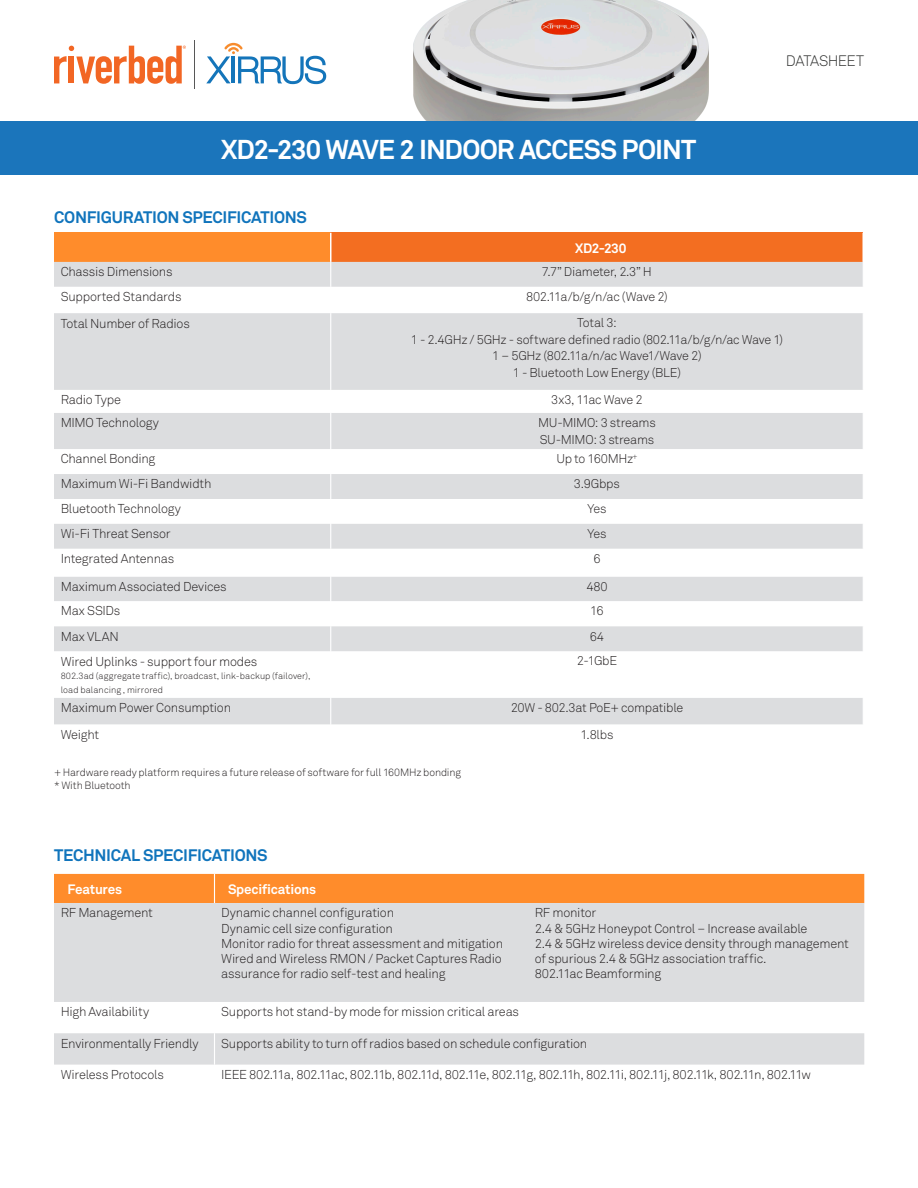
<style>
.page{position:relative;width:918px;height:1188px;background:#fff}
.page>*{position:absolute;margin:0;border:0;box-sizing:border-box;transform-origin:0 0}
._00_Doc_Title{font:700 27px "Akkurat Pro";letter-spacing:-.035em;color:#fff}
._01_TB_Body_Head_1{font:700 16.5px "Akkurat Pro";letter-spacing:-.02em;color:#1074bc}
.t1{font:300 15px "Akkurat Pro";letter-spacing:-.035em;color:#323332}
._02_TB_Table_Header{font:700 13.5px "Akkurat Pro";letter-spacing:-.015em;color:#fff}
._02_TB_Table_L{font:300 12.75px/15.1px "Akkurat Pro";letter-spacing:-.02em;color:#231f20;text-align:justify}
._02_TB_Table_C{font:300 12.6px "Akkurat Pro";letter-spacing:-.02em;color:#231f20}
._01_Table_Note{font:300 10.5px "Akkurat Pro";letter-spacing:-.01em;color:#231f20}
._02_TB_Table_L-2{font:300 9px/13.5px "Akkurat Pro";letter-spacing:.01em;color:#231f20}
</style>
<div class="page">
<svg style="left:206px;top:43px;width:120px;height:41px"></svg>
<svg style="left:54px;top:46px;width:132px;height:38px"></svg>
<hr style="left:194px;top:40px;width:1px;height:49px;background:#575757">
<img style="left:414px;top:0;width:294px;height:122px">
<div style="left:0;top:122px;width:918px;height:54px;background:#1b75bb"></div>
<svg style="left:54px;top:903px;width:810px;height:162px;fill:#dcdddf"></svg>
<div style="left:54px;top:874px;width:810px;height:29px;background:#ff8c2b"></div>
<hr style="left:214px;top:1002px;width:1px;height:31px;background:#fff">
<hr style="left:214px;top:1033px;width:1px;height:32px;background:#fff">
<div style="left:54px;top:233px;width:277px;height:29px;background:#ff8c2b"></div>
<div style="left:331px;top:233px;width:532px;height:29px;background:#f36e21"></div>
<svg style="left:54px;top:262px;width:809px;height:462px;fill:#dcdddf"></svg>
<svg style="left:330px;top:262px;width:1px;height:51px"></svg>
<hr style="left:330px;top:313px;width:1px;height:77px;background:#fff">
<svg style="left:330px;top:390px;width:1px;height:23px"></svg>
<hr style="left:330px;top:413px;width:1px;height:36px;background:#fff">
<hr style="left:330px;top:651px;width:1px;height:47px;background:#fff">
<svg style="left:330px;top:698px;width:1px;height:26px"></svg>
<hr style="left:330px;top:233px;width:2px;height:29px;background:#fff">
<hr style="left:862px;top:233px;width:2px;height:29px;background:#fff">
<svg style="left:330px;top:449px;width:1px;height:202px"></svg>
<p class="_00_Doc_Title" style="left:221px;top:133px;width:477px">XD2-230 WAVE 2 INDOOR ACCESS POINT</p>
<p class="_01_TB_Body_Head_1" style="left:54px;top:207px;width:255px">CONFIGURATION SPECIFICATIONS</p>
<p class="_02_TB_Table_Header" style="left:575px;top:240px;width:53px">XD2-230</p>
<p class="t1" style="left:786px;top:52px;width:80px">DATASHEET</p>
<p class="_02_TB_Table_L" style="left:61px;top:264px;width:113px">Chassis Dimensions</p>
<p class="_02_TB_Table_C" style="left:542px;top:264px;width:112px">7.7” Diameter, 2.3” H</p>
<p class="_02_TB_Table_L" style="left:61px;top:289px;width:122px">Supported Standards</p>
<p class="_02_TB_Table_C" style="left:526px;top:289px;width:143px">802.11a/b/g/n/ac (Wave 2)</p>
<p class="_02_TB_Table_L" style="left:61px;top:315px;width:131px">Total Number of Radios</p>
<p class="_02_TB_Table_C" style="left:577px;top:316px;width:41px">Total 3:</p>
<p class="_02_TB_Table_C" style="left:411px;top:332px;width:374px">1 - 2.4GHz / 5GHz - software defined radio (802.11a/b/g/n/ac Wave 1)</p>
<p class="_02_TB_Table_C" style="left:492px;top:349px;width:211px">1 – 5GHz (802.11a/n/ac Wave1/Wave 2)</p>
<p class="_02_TB_Table_C" style="left:513px;top:365px;width:170px">1 - Bluetooth Low Energy (BLE)</p>
<p class="_02_TB_Table_L" style="left:61px;top:392px;width:62px">Radio Type</p>
<p class="_02_TB_Table_C" style="left:551px;top:392px;width:93px">3x3, 11ac Wave 2</p>
<p class="_02_TB_Table_L" style="left:61px;top:415px;width:100px">MIMO Technology</p>
<p class="_02_TB_Table_C" style="left:538px;top:415px;width:119px">MU-MIMO: 3 streams</p>
<p class="_02_TB_Table_C" style="left:540px;top:432px;width:116px">SU-MIMO: 3 streams</p>
<p class="_02_TB_Table_L" style="left:61px;top:451px;width:96px">Channel Bonding</p>
<p class="_02_TB_Table_C" style="left:556px;top:451px;width:83px">Up to 160MHz<sup>+</sup></p>
<p class="_02_TB_Table_L" style="left:61px;top:476px;width:152px">Maximum Wi-Fi Bandwidth</p>
<p class="_02_TB_Table_C" style="left:574px;top:476px;width:48px">3.9Gbps</p>
<p class="_02_TB_Table_L" style="left:61px;top:501px;width:122px">Bluetooth Technology</p>
<p class="_02_TB_Table_C" style="left:587px;top:501px;width:21px">Yes</p>
<p class="_02_TB_Table_L" style="left:61px;top:526px;width:112px">Wi-Fi Threat Sensor</p>
<p class="_02_TB_Table_C" style="left:587px;top:526px;width:21px">Yes</p>
<p class="_02_TB_Table_L" style="left:61px;top:551px;width:115px">Integrated Antennas</p>
<p class="_02_TB_Table_C" style="left:593px;top:551px;width:9px">6</p>
<p class="_02_TB_Table_L" style="left:61px;top:579px;width:168px">Maximum Associated Devices</p>
<p class="_02_TB_Table_C" style="left:586px;top:579px;width:23px">480</p>
<p class="_02_TB_Table_L" style="left:61px;top:603px;width:61px">Max SSIDs</p>
<p class="_02_TB_Table_C" style="left:590px;top:603px;width:15px">16</p>
<p class="_02_TB_Table_L" style="left:61px;top:629px;width:60px">Max VLAN</p>
<p class="_02_TB_Table_C" style="left:590px;top:629px;width:16px">64</p>
<p class="_02_TB_Table_L" style="left:61px;top:653px;width:198px">Wired Uplinks - support four modes</p>
<p class="_02_TB_Table_L-2" style="left:61px;top:669px;width:251px">802.3ad (aggregate traffic), broadcast, link-backup (failover), load balancing , mirrored</p>
<p class="_02_TB_Table_C" style="left:577px;top:654px;width:42px">2-1GbE</p>
<p class="_02_TB_Table_L" style="left:61px;top:700px;width:172px">Maximum Power Consumption</p>
<p class="_02_TB_Table_C" style="left:511px;top:700px;width:174px">20W - 802.3at PoE+ compatible</p>
<p class="_02_TB_Table_L" style="left:61px;top:727px;width:40px">Weight</p>
<p class="_02_TB_Table_C" style="left:580px;top:727px;width:35px">1.8lbs</p>
<p class="_01_Table_Note" style="left:54px;top:766px;width:409px">+ Hardware ready platform requires a future release of software for full 160MHz bonding</p>
<p class="_01_Table_Note" style="left:54px;top:779px;width:78px">* With Bluetooth</p>
<p class="_01_TB_Body_Head_1" style="left:54px;top:845px;width:215px">TECHNICAL SPECIFICATIONS</p>
<p class="_02_TB_Table_Header" style="left:68px;top:881px;width:56px">Features</p>
<p class="_02_TB_Table_Header" style="left:228px;top:881px;width:90px">Specifications</p>
<p class="_02_TB_Table_L" style="left:61px;top:905px;width:94px">RF Management</p>
<p class="_02_TB_Table_L" style="left:221px;top:905px;width:174px">Dynamic channel configuration</p>
<p class="_02_TB_Table_L" style="left:221px;top:921px;width:173px">Dynamic cell size configuration</p>
<p class="_02_TB_Table_L" style="left:221px;top:936px;width:283px">Monitor radio for threat assessment and mitigation Wired and Wireless RMON / Packet Captures Radio assurance for radio self-test and healing</p>
<p class="_02_TB_Table_L" style="left:535px;top:905px;width:63px">RF monitor</p>
<p class="_02_TB_Table_L" style="left:535px;top:921px;width:316px;text-align:left">2.4 &amp; 5GHz Honeypot Control – Increase available<br>2.4 &amp; 5GHz wireless device density through management of spurious 2.4 &amp; 5GHz association traffic.</p>
<p class="_02_TB_Table_L" style="left:535px;top:966px;width:128px">802.11ac Beamforming</p>
<p class="_02_TB_Table_L" style="left:61px;top:1004px;width:90px">High Availability</p>
<p class="_02_TB_Table_L" style="left:221px;top:1004px;width:299px">Supports hot stand-by mode for mission critical areas</p>
<p class="_02_TB_Table_L" style="left:61px;top:1036px;width:139px">Environmentally Friendly</p>
<p class="_02_TB_Table_L" style="left:221px;top:1036px;width:368px">Supports ability to turn off radios based on schedule configuration</p>
<p class="_02_TB_Table_L" style="left:61px;top:1067px;width:105px">Wireless Protocols</p>
<p class="_02_TB_Table_L" style="left:221px;top:1067px;width:591px">IEEE 802.11a, 802.11ac, 802.11b, 802.11d, 802.11e, 802.11g, 802.11h, 802.11i, 802.11j, 802.11k, 802.11n, 802.11w</p>
</div>
